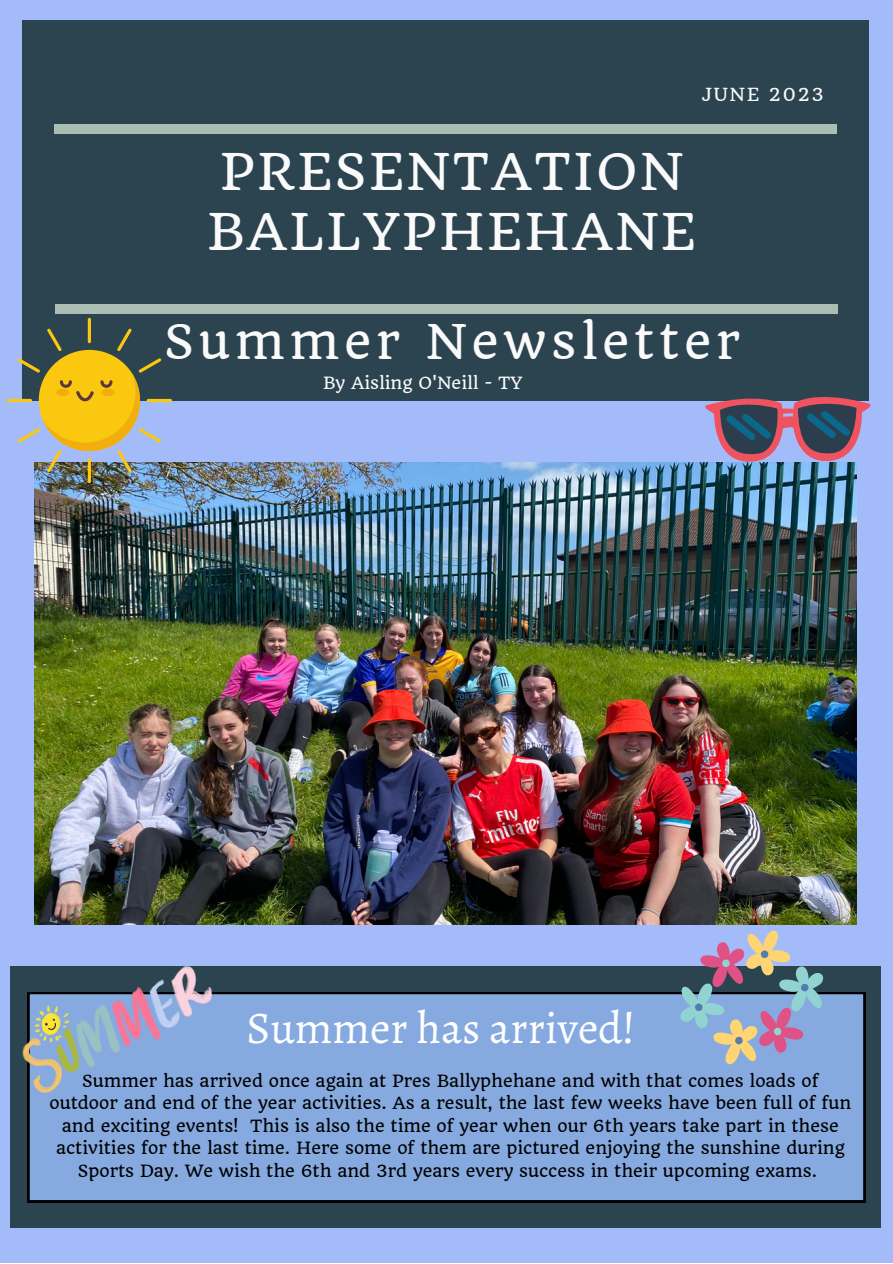
<style>
.page{position:relative;width:893px;height:1264px;background:#fff}
.page>*{position:absolute;margin:0;border:0;box-sizing:border-box;transform-origin:0 0}
.t1{font:49.35px/60.6px "Quando";letter-spacing:.05em;color:#fafafa}
.t2{font:46.65px "Quando";letter-spacing:.1em;color:#fafafa}
.t3{font:45.3px "Alegreya";color:#fff}
.t4{font:17.7px "Quando";letter-spacing:.1em;color:#fafafa}
.t5{font:16.5px/22.5px "Quando";color:#000;text-align:center}
.t6{font:16.5px "Quando";color:#fafafa}
</style>
<div class="page">
<div style="left:0;top:0;width:892px;height:1262px;background:#a3bcf9"></div>
<div style="left:22px;top:20px;width:847px;height:380px;background:#2c4450"></div>
<div style="left:54px;top:124px;width:782px;height:9px;background:#aabeb3"></div>
<div style="left:55px;top:305px;width:782px;height:9px;background:#aabeb3"></div>
<div style="left:10px;top:966px;width:870px;height:261px;background:#2c4450"></div>
<div style="left:27px;top:992px;width:838px;height:210px;background:#86aadf"></div>
<img style="left:34px;top:462px;width:822px;height:462px">
<div style="left:39px;top:350px;width:101px;height:101px;background:#fbc810;border-radius:50%"></div>
<hr style="left:88px;top:318px;width:3px;height:25px;background:#fbc810;border-radius:2px">
<svg style="left:47px;top:328px;width:15px;height:23px"></svg>
<hr style="left:7px;top:399px;width:25px;height:3px;background:#fbc810;border-radius:2px">
<hr style="left:88px;top:458px;width:3px;height:25px;background:#fbc810;border-radius:2px">
<hr style="left:147px;top:399px;width:25px;height:3px;background:#fbc810;border-radius:2px">
<svg style="left:17px;top:358px;width:144px;height:114px"></svg>
<svg style="left:117px;top:328px;width:15px;height:23px"></svg>
<svg style="left:700px;top:397px;width:171px;height:66px"></svg>
<img style="left:22px;top:966px;width:190px;height:126px">
<svg style="left:679px;top:930px;width:144px;height:134px"></svg>
<p class="t4" style="left:702px;top:84px;width:123px">JUNE 2023</p>
<p class="t1" style="left:207px;top:141px;width:489px">PRESENTATION<br>BALLYPHEHANE</p>
<p class="t2" style="left:164px;top:313px;width:577px">Summer Newsletter</p>
<p class="t6" style="left:323px;top:372px;width:201px">By Aisling O'Neill - TY</p>
<p class="t3" style="left:246px;top:997px;width:390px">Summer has arrived!</p>
<p class="t5" style="left:49px;top:1069px;width:803px">Summer has arrived once again at Pres Ballyphehane and with that comes loads of outdoor and end of the year activities. As a result, the last few weeks have been full of fun and exciting events! This is also the time of year when our 6th years take part in these activities for the last time. Here some of them are pictured enjoying the sunshine during Sports Day. We wish the 6th and 3rd years every success in their upcoming exams.</p>
</div>
